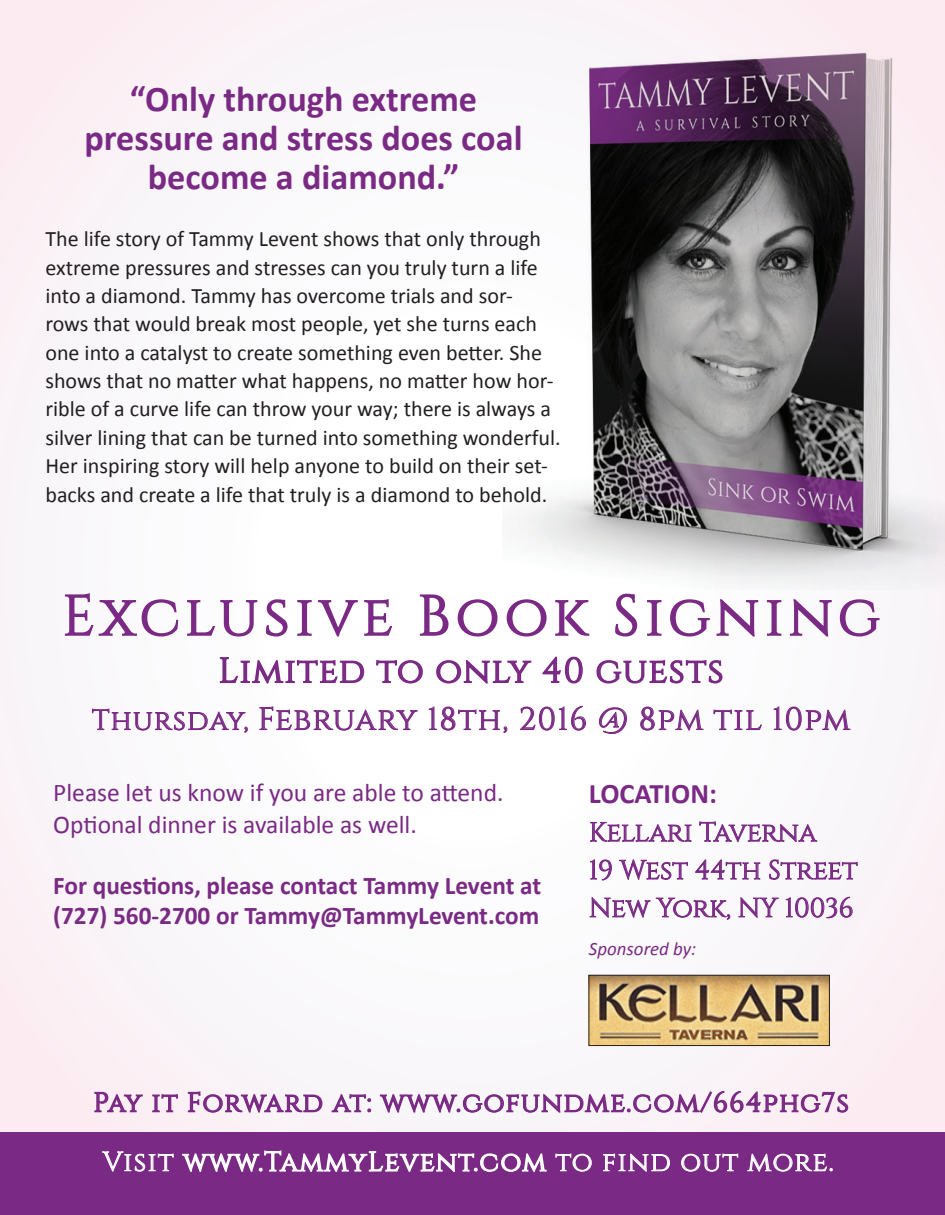
<style>
.page{position:relative;width:945px;height:1215px;background:#fff}
.page>*{position:absolute;margin:0;border:0;box-sizing:border-box;transform-origin:0 0}
.t1{font:56.7px "Cinzel";letter-spacing:.09em;color:#7a2a84}
.t2{font:700 36.3px/39.5px "Calibri";color:#7a2a84;text-align:center}
.t3{font:34.65px "Cinzel";letter-spacing:.04em;color:#7a2a84}
.t4{font:31.5px "Cinzel";letter-spacing:.04em;color:#7a2a84}
.t5{font:700 28.35px "Calibri";color:#7a2a84}
.t6{font:27px "Cinzel";letter-spacing:.05em;color:#7a2a84}
.t7{font:27px "Cinzel";letter-spacing:.05em;color:#fff}
.t8{font:26.85px/37.8px "Cinzel";color:#7a2a84}
.t9{font:700 25.5px/30.6px "Calibri";color:#7a2a84}
.t10{font:25.5px/31.5px "Calibri";color:#7a2a84}
.t11{font:22.05px/28.3px "Calibri";color:#231f20}
.t12{font:italic 18.9px "Calibri";color:#7a2a84}
.s1{font-size:28.35px}
</style>
<div class="page">
<div style="left:0;top:0;width:945px;height:1150px;background:#fbf8fb"></div>
<svg style="left:590px;top:822px;width:102px;height:20px"></svg>
<svg style="left:699px;top:821px;width:119px;height:21px"></svg>
<svg style="left:590px;top:859px;width:22px;height:22px"></svg>
<svg style="left:619px;top:859px;width:69px;height:21px"></svg>
<svg style="left:695px;top:859px;width:66px;height:21px"></svg>
<svg style="left:769px;top:859px;width:89px;height:21px"></svg>
<svg style="left:589px;top:897px;width:141px;height:23px"></svg>
<svg style="left:738px;top:897px;width:41px;height:21px"></svg>
<svg style="left:786px;top:896px;width:66px;height:23px"></svg>
<img style="left:534px;top:29px;width:411px;height:555px">
<svg style="left:94px;top:1091px;width:49px;height:22px"></svg>
<svg style="left:152px;top:1093px;width:26px;height:20px"></svg>
<svg style="left:187px;top:1091px;width:136px;height:22px"></svg>
<svg style="left:331px;top:1094px;width:40px;height:19px"></svg>
<svg style="left:379px;top:1090px;width:470px;height:43px"></svg>
<div style="left:0;top:1133px;width:945px;height:82px;background:#7a2a84"></div>
<svg style="left:102px;top:1151px;width:72px;height:21px"></svg>
<svg style="left:182px;top:1150px;width:365px;height:22px"></svg>
<svg style="left:555px;top:1153px;width:37px;height:19px"></svg>
<svg style="left:603px;top:1153px;width:67px;height:19px"></svg>
<svg style="left:681px;top:1153px;width:58px;height:19px"></svg>
<svg style="left:747px;top:1153px;width:85px;height:19px"></svg>
<svg style="left:64px;top:593px;width:115px;height:44px"></svg>
<svg style="left:187px;top:600px;width:71px;height:37px"></svg>
<svg style="left:266px;top:599px;width:22px;height:38px"></svg>
<svg style="left:297px;top:599px;width:96px;height:38px"></svg>
<svg style="left:419px;top:594px;width:30px;height:42px"></svg>
<svg style="left:457px;top:599px;width:41px;height:38px"></svg>
<svg style="left:506px;top:599px;width:41px;height:38px"></svg>
<svg style="left:555px;top:600px;width:35px;height:36px"></svg>
<svg style="left:615px;top:593px;width:23px;height:44px"></svg>
<svg style="left:647px;top:600px;width:15px;height:36px"></svg>
<svg style="left:669px;top:368px;width:90px;height:269px"></svg>
<svg style="left:766px;top:600px;width:16px;height:36px"></svg>
<svg style="left:790px;top:599px;width:42px;height:38px"></svg>
<svg style="left:839px;top:368px;width:41px;height:269px"></svg>
<svg style="left:219px;top:657px;width:146px;height:27px"></svg>
<svg style="left:376px;top:660px;width:47px;height:24px"></svg>
<svg style="left:436px;top:660px;width:96px;height:24px"></svg>
<svg style="left:542px;top:656px;width:41px;height:28px"></svg>
<svg style="left:596px;top:660px;width:127px;height:24px"></svg>
<svg style="left:92px;top:708px;width:156px;height:25px"></svg>
<svg style="left:259px;top:706px;width:159px;height:25px"></svg>
<svg style="left:429px;top:706px;width:79px;height:27px"></svg>
<svg style="left:520px;top:706px;width:66px;height:25px"></svg>
<svg style="left:599px;top:707px;width:28px;height:27px"></svg>
<svg style="left:640px;top:706px;width:64px;height:25px"></svg>
<svg style="left:713px;top:709px;width:49px;height:21px"></svg>
<svg style="left:773px;top:706px;width:78px;height:25px"></svg>
<img style="left:591px;top:977px;width:237px;height:67px">
<div style="left:589px;top:975px;width:241px;height:71px;border:1px solid #231f20"></div>
<h2 class="t2" style="left:84px;top:79px;width:440px">“Only through extreme pressure and stress does coal become a diamond.”</h2>
<p class="t11" style="left:45px;top:225px;width:517px">The life story of Tammy Levent shows that only through extreme pressures and stresses can you truly turn a life into a diamond. Tammy has overcome trials and sor&shy;rows that would break most people, yet she turns each one into a catalyst to create something even better. She shows that no matter what happens, no matter how hor&shy;rible of a curve life can throw your way; there is always a silver lining that can be turned into something wonderful.<br>Her inspiring story will help anyone to build on their set&shy;backs and create a life that truly is a diamond to behold.</p>
<h1 class="t1" style="left:62px;top:583px;width:819px">Exclusive Book Signing</h1>
<h3 class="t3" style="left:219px;top:651px;width:507px">Limited to only 40 guests</h3>
<h3 class="t4" style="left:92px;top:701px;width:760px"><span class="s1">Thursday,</span> February 18th, 2016 @ 8pm til 10pm</h3>
<p class="t10" style="left:53px;top:777px;width:452px">Please let us know if you are able to attend.<br>Optional dinner is available as well.</p>
<p class="t9" style="left:53px;top:870px;width:489px">For questions, please contact Tammy Levent at (727) 560-2700 or Tammy@TammyLevent.com</p>
<p class="t5" style="left:589px;top:776px;width:130px">LOCATION:</p>
<p class="t8" style="left:589px;top:814px;width:270px">Kellari Taverna<br>19 West 44th Street<br>New York, NY 10036</p>
<p class="t12" style="left:589px;top:936px;width:109px">Sponsored by:</p>
<p class="t6" style="left:93px;top:1087px;width:757px">Pay it Forward at: www.gofundme.com/664phg7s</p>
<p class="t7" style="left:103px;top:1146px;width:732px">Visit www.TammyLevent.com to find out more.</p>
</div>
